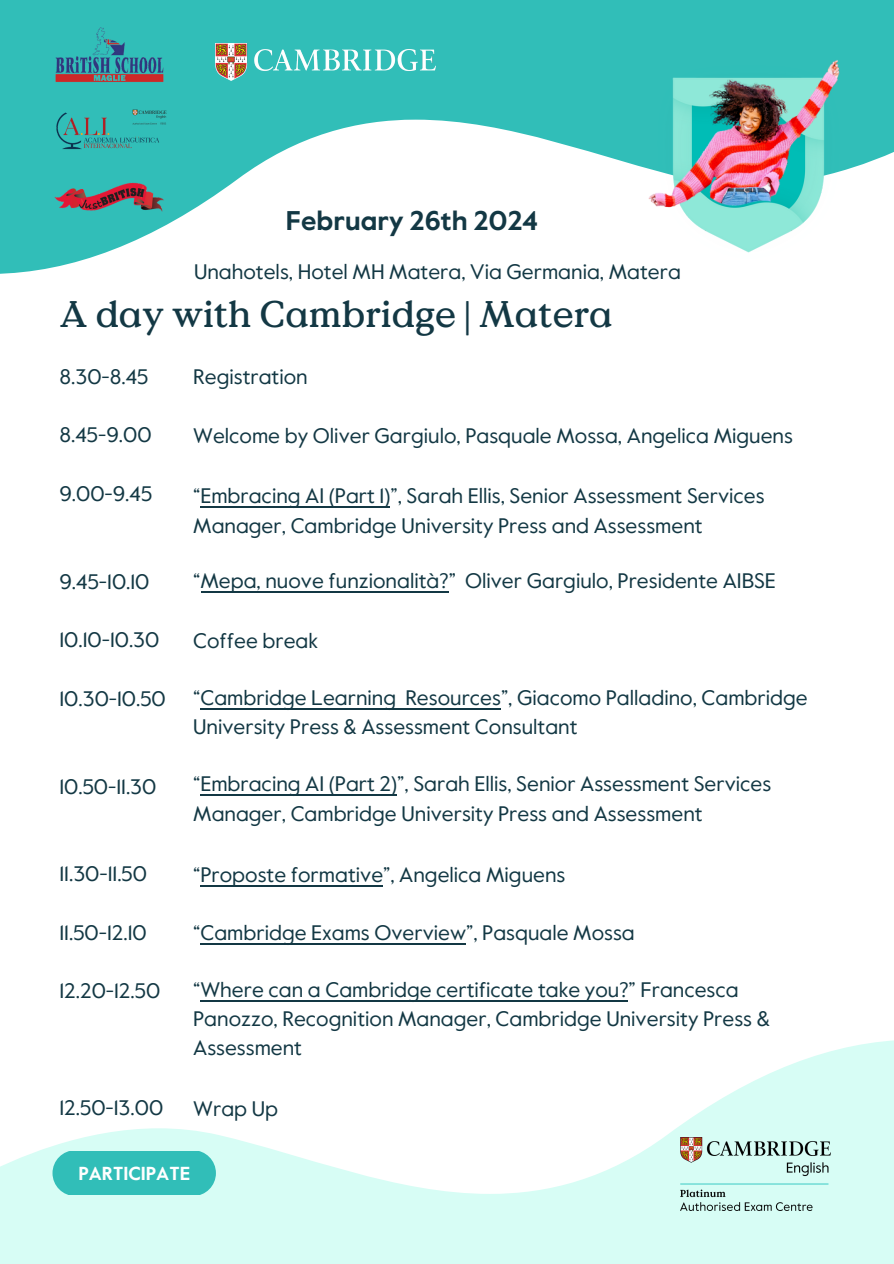
<style>
.page{position:relative;width:894px;height:1264px;background:#fff}
.page>*{position:absolute;margin:0;border:0;box-sizing:border-box;transform-origin:0 0}
.t1{font:500 37.05px "Value Serif Pro";color:#133844}
.t2{font:700 27px "Value Sans Pro";color:#133844}
.t3{font:21px/29.2px "Value Sans Pro";color:#133844}
.t4{font:700 18.75px "Value Sans Pro";color:#fff}
</style>
<div class="page">
<svg style="left:0;top:0;width:893px;height:274px;fill:#31beb8"></svg>
<svg style="left:0;top:1040px;width:893px;height:223px;fill:#d7fdf5"></svg>
<img style="left:680px;top:1137px;width:150px;height:73px">
<img style="left:639px;top:47px;width:217px;height:227px">
<img style="left:645px;top:13px;width:201px;height:226px">
<div style="left:52px;top:1151px;width:164px;height:43px;background:#31beb8"></div>
<img style="left:216px;top:43px;width:219px;height:38px">
<img style="left:52px;top:16px;width:114px;height:79px">
<img style="left:56px;top:110px;width:110px;height:39px">
<img style="left:52px;top:175px;width:114px;height:41px">
<hr style="left:201px;top:507px;width:189px;height:1px;background:#133844">
<hr style="left:201px;top:591px;width:247px;height:1px;background:#133844">
<hr style="left:201px;top:708px;width:194px;height:1px;background:#133844">
<hr style="left:405px;top:708px;width:95px;height:1px;background:#133844">
<hr style="left:201px;top:795px;width:196px;height:1px;background:#133844">
<hr style="left:201px;top:885px;width:182px;height:1px;background:#133844">
<hr style="left:201px;top:943px;width:264px;height:1px;background:#133844">
<hr style="left:201px;top:1000px;width:427px;height:1px;background:#133844">
<h3 class="t2" style="left:286px;top:209px;width:254px">February 26th 2024</h3>
<h3 class="t3" style="left:194px;top:258px;width:488px">Unahotels, Hotel MH Matera, Via Germania, Matera</h3>
<h3 class="t1" style="left:59px;top:291px;width:554px">A day with Cambridge | Matera</h3>
<h1 class="t3" style="left:59px;top:363px;width:91px">8.30-8.45</h1>
<p class="t3" style="left:193px;top:363px;width:116px">Registration</p>
<p class="t3" style="left:193px;top:423px;width:601px">Welcome by Oliver Gargiulo, Pasquale Mossa, Angelica Miguens</p>
<p class="t3" style="left:193px;top:483px;width:572px">“Embracing AI (Part 1)”, Sarah Ellis, Senior Assessment Services<br>Manager, Cambridge University Press and Assessment</p>
<p class="t3" style="left:193px;top:567px;width:584px">“Mepa, nuove funzionalità?” Oliver Gargiulo, Presidente AIBSE</p>
<p class="t3" style="left:193px;top:627px;width:126px">Coffee break</p>
<h3 class="t3" style="left:59px;top:422px;width:94px">8.45-9.00</h3>
<h3 class="t3" style="left:59px;top:480px;width:94px">9.00-9.45</h3>
<h3 class="t3" style="left:59px;top:568px;width:91px">9.45-10.10</h3>
<h3 class="t3" style="left:59px;top:627px;width:101px">10.10-10.30</h3>
<h3 class="t3" style="left:59px;top:685px;width:108px">10.30-10.50</h3>
<h3 class="t3" style="left:59px;top:773px;width:98px">10.50-11.30</h3>
<h3 class="t3" style="left:59px;top:861px;width:89px">11.30-11.50</h3>
<h3 class="t3" style="left:59px;top:919px;width:89px">11.50-12.10</h3>
<h3 class="t3" style="left:59px;top:978px;width:102px">12.20-12.50</h3>
<h3 class="t3" style="left:59px;top:1095px;width:105px">12.50-13.00</h3>
<p class="t3" style="left:193px;top:684px;width:616px">“Cambridge Learning Resources”, Giacomo Palladino, Cambridge<br>University Press &amp; Assessment Consultant</p>
<p class="t3" style="left:193px;top:771px;width:579px">“Embracing AI (Part 2)”, Sarah Ellis, Senior Assessment Services<br>Manager, Cambridge University Press and Assessment</p>
<p class="t3" style="left:193px;top:861px;width:373px">“Proposte formative”, Angelica Miguens</p>
<p class="t3" style="left:193px;top:919px;width:443px">“Cambridge Exams Overview”, Pasquale Mossa</p>
<p class="t3" style="left:193px;top:976px;width:578px">“Where can a Cambridge certificate take you?” Francesca<br>Panozzo, Recognition Manager, Cambridge University Press &amp;<br>Assessment</p>
<p class="t3" style="left:193px;top:1095px;width:86px">Wrap Up</p>
<p class="t4" style="left:78px;top:1165px;width:113px">PARTICIPATE</p>
</div>
